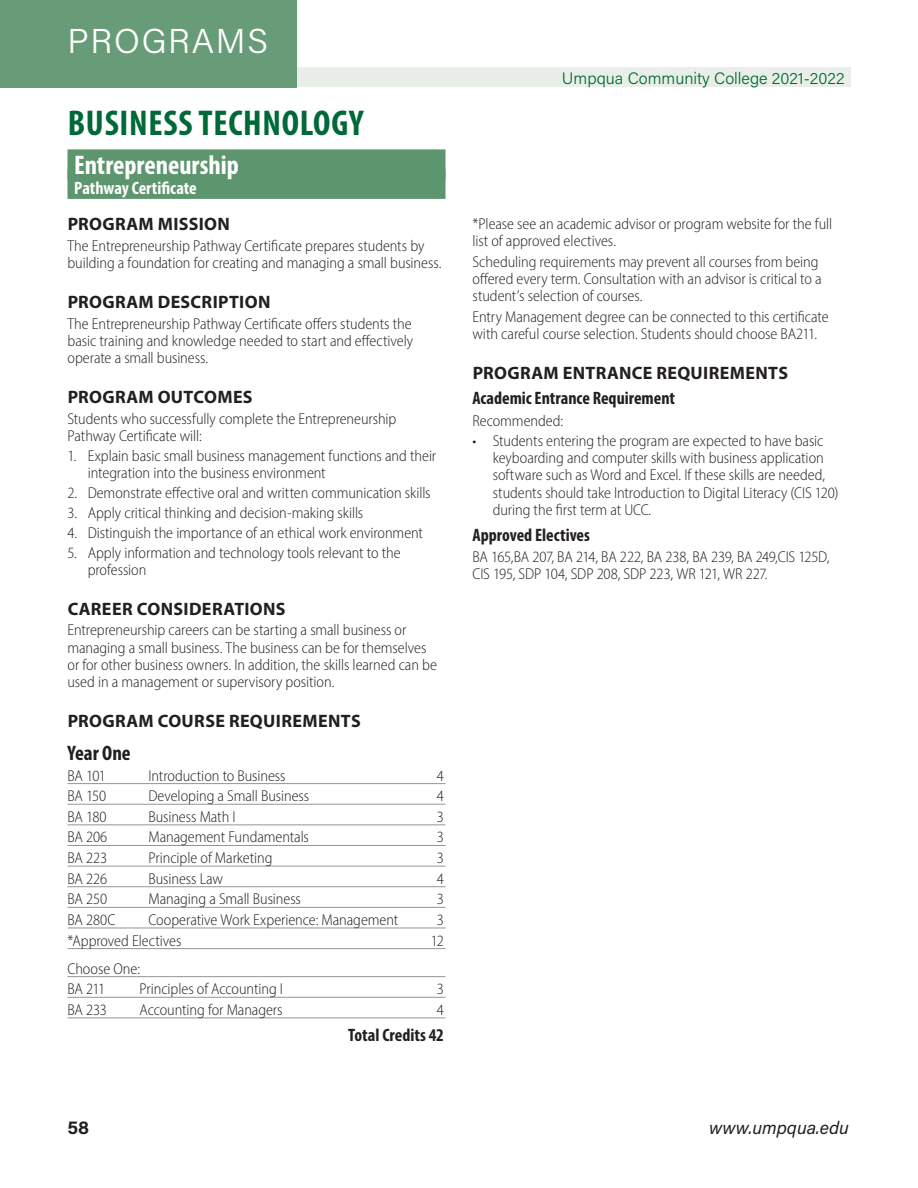
<style>
.page{position:relative;width:918px;height:1188px;background:#fff}
.page>*{position:absolute;margin:0;border:0;box-sizing:border-box;transform-origin:0 0}
.t1{font:700 condensed 36px "Myriad Pro";letter-spacing:.02em;color:#006937}
.t2{font:300 34.5px "Acumin Pro";letter-spacing:.05em;color:#fff}
.t3{font:700 condensed 27px "Myriad Pro";color:#fff}
.t4{font:700 condensed 21px "Myriad Pro";color:#231f20}
.t5{font:700 18px "Myriad Pro";letter-spacing:.02em;color:#231f20}
.t6{font:700 condensed 18px "Myriad Pro";color:#231f20}
.t7{font:700 condensed 18px "Myriad Pro";letter-spacing:-.005em;color:#fff}
.t8{font:italic 18px "Acumin Pro";color:#231f20}
.t9{font:700 18px "Acumin Pro";color:#231f20}
.t10{font:300 16.5px "Acumin Pro";color:#006937}
.t11{font:300 semi-condensed 15.75px/17.2px "Myriad Pro";letter-spacing:-.005em;color:#231f20}
</style>
<div class="page">
<div style="left:68px;top:68px;width:783px;height:19px;background:#e9efe8"></div>
<div style="left:0;top:0;width:297px;height:87px;background:#689c78"></div>
<hr style="left:68px;top:783px;width:378px;height:1px;background:#939598">
<hr style="left:68px;top:804px;width:378px;height:1px;background:#939598">
<hr style="left:68px;top:824px;width:378px;height:1px;background:#939598">
<hr style="left:68px;top:845px;width:378px;height:1px;background:#939598">
<hr style="left:68px;top:866px;width:378px;height:1px;background:#939598">
<hr style="left:68px;top:886px;width:378px;height:1px;background:#939598">
<hr style="left:68px;top:907px;width:378px;height:1px;background:#939598">
<hr style="left:68px;top:928px;width:378px;height:1px;background:#939598">
<hr style="left:68px;top:948px;width:378px;height:1px;background:#939598">
<hr style="left:68px;top:976px;width:378px;height:1px;background:#939598">
<hr style="left:68px;top:997px;width:378px;height:1px;background:#939598">
<hr style="left:68px;top:1018px;width:378px;height:1px;background:#939598">
<div style="left:68px;top:149px;width:378px;height:30px;background:#5d956f"></div>
<div style="left:68px;top:169px;width:378px;height:30px;background:#5d956f"></div>
<h2 class="t2" style="left:68px;top:21px;width:202px">PROGRAMS</h2>
<h1 class="t1" style="left:68px;top:109px;width:297px">BUSINESS TECHNOLOGY</h1>
<h3 class="t3" style="left:74px;top:155px;width:166px">Entrepreneurship</h3>
<p class="t7" style="left:74px;top:181px;width:124px">Pathway Certificate</p>
<p class="t5" style="left:68px;top:218px;width:164px">PROGRAM MISSION</p>
<p class="t11" style="left:68px;top:238px;width:376px">The Entrepreneurship Pathway Certificate prepares students by building a foundation for creating and managing a small business.</p>
<p class="t5" style="left:68px;top:295px;width:204px">PROGRAM DESCRIPTION</p>
<p class="t11" style="left:68px;top:316px;width:347px;text-align:justify">The Entrepreneurship Pathway Certificate offers students the basic training and knowledge needed to start and effectively operate a small business.</p>
<p class="t5" style="left:68px;top:390px;width:186px">PROGRAM OUTCOMES</p>
<p class="t11" style="left:68px;top:411px;width:330px">Students who successfully complete the Entrepreneurship<br>Pathway Certificate will:</p>
<p class="t11" style="left:88px;top:448px;width:350px;text-indent:-20px">1. Explain basic small business management functions and their integration into the business environment</p>
<p class="t11" style="left:68px;top:485px;width:365px">2. Demonstrate effective oral and written communication skills</p>
<p class="t11" style="left:68px;top:505px;width:297px">3. Apply critical thinking and decision-making skills</p>
<p class="t11" style="left:68px;top:525px;width:357px">4. Distinguish the importance of an ethical work environment</p>
<p class="t11" style="left:88px;top:545px;width:314px;text-indent:-20px">5. Apply information and technology tools relevant to the profession</p>
<p class="t5" style="left:68px;top:602px;width:220px">CAREER CONSIDERATIONS</p>
<p class="t11" style="left:68px;top:623px;width:371px">Entrepreneurship careers can be starting a small business or managing a small business. The business can be for themselves or for other business owners. In addition, the skills learned can be used in a management or supervisory position.</p>
<p class="t5" style="left:68px;top:714px;width:295px">PROGRAM COURSE REQUIREMENTS</p>
<h3 class="t4" style="left:68px;top:745px;width:65px">Year One</h3>
<p class="t11" style="left:68px;top:768px;width:40px">BA 101</p>
<p class="t11" style="left:148px;top:768px;width:139px">Introduction to Business</p>
<p class="t11" style="left:437px;top:768px;width:9px">4</p>
<p class="t11" style="left:68px;top:788px;width:40px">BA 150</p>
<p class="t11" style="left:148px;top:788px;width:162px">Developing a Small Business</p>
<p class="t11" style="left:437px;top:788px;width:9px">4</p>
<p class="t11" style="left:68px;top:809px;width:41px">BA 180</p>
<p class="t11" style="left:148px;top:809px;width:89px">Business Math I</p>
<p class="t11" style="left:437px;top:809px;width:9px">3</p>
<p class="t11" style="left:68px;top:830px;width:41px">BA 206</p>
<p class="t11" style="left:148px;top:830px;width:162px">Management Fundamentals</p>
<p class="t11" style="left:437px;top:830px;width:9px">3</p>
<p class="t11" style="left:68px;top:850px;width:41px">BA 223</p>
<p class="t11" style="left:149px;top:850px;width:126px">Principle of Marketing</p>
<p class="t11" style="left:437px;top:850px;width:9px">3</p>
<p class="t11" style="left:68px;top:871px;width:41px">BA 226</p>
<p class="t11" style="left:149px;top:871px;width:76px">Business Law</p>
<p class="t11" style="left:437px;top:871px;width:9px">4</p>
<p class="t11" style="left:68px;top:892px;width:41px">BA 250</p>
<p class="t11" style="left:148px;top:892px;width:154px">Managing a Small Business</p>
<p class="t11" style="left:437px;top:892px;width:9px">3</p>
<p class="t11" style="left:68px;top:912px;width:49px">BA 280C</p>
<p class="t11" style="left:149px;top:912px;width:251px">Cooperative Work Experience: Management</p>
<p class="t11" style="left:437px;top:912px;width:9px">3</p>
<p class="t11" style="left:68px;top:933px;width:116px">*Approved Electives</p>
<p class="t11" style="left:431px;top:933px;width:15px">12</p>
<p class="t11" style="left:68px;top:959px;width:74px;line-height:20.7px">Choose One:<br>BA 211</p>
<p class="t11" style="left:139px;top:981px;width:145px">Principles of Accounting I</p>
<p class="t11" style="left:437px;top:981px;width:9px">3</p>
<p class="t11" style="left:67px;top:1002px;width:41px">BA 233</p>
<p class="t11" style="left:139px;top:1002px;width:145px">Accounting for Managers</p>
<p class="t11" style="left:437px;top:1002px;width:9px">4</p>
<p class="t6" style="left:348px;top:1028px;width:97px">Total Credits 42</p>
<p class="t10" style="left:562px;top:69px;width:284px">Umpqua Community College 2021-2022</p>
<p class="t11" style="left:473px;top:216px;width:361px">*Please see an academic advisor or program website for the full list of approved electives.</p>
<p class="t11" style="left:473px;top:254px;width:351px">Scheduling requirements may prevent all courses from being offered every term. Consultation with an advisor is critical to a student’s selection of courses.</p>
<p class="t11" style="left:473px;top:309px;width:358px">Entry Management degree can be connected to this certificate with careful course selection. Students should choose BA211.</p>
<p class="t5" style="left:473px;top:366px;width:317px">PROGRAM ENTRANCE REQUIREMENTS</p>
<p class="t6" style="left:473px;top:391px;width:204px">Academic Entrance Requirement</p>
<p class="t11" style="left:473px;top:413px;width:92px">Recommended:</p>
<p class="t11" style="left:493px;top:433px;width:347px;text-indent:-20px">• Students entering the program are expected to have basic keyboarding and computer skills with business application software such as Word and Excel. If these skills are needed, students should take Introduction to Digital Literacy (CIS 120) during the first term at UCC.</p>
<p class="t6" style="left:473px;top:528px;width:119px">Approved Electives</p>
<p class="t11" style="left:473px;top:549px;width:358px">BA 165,BA 207, BA 214, BA 222, BA 238, BA 239, BA 249,CIS 125D,<br>CIS 195, SDP 104, SDP 208, SDP 223, WR 121, WR 227.</p>
<p class="t9" style="left:68px;top:1117px;width:23px">58</p>
<p class="t8" style="left:709px;top:1117px;width:141px">www.umpqua.edu</p>
</div>
